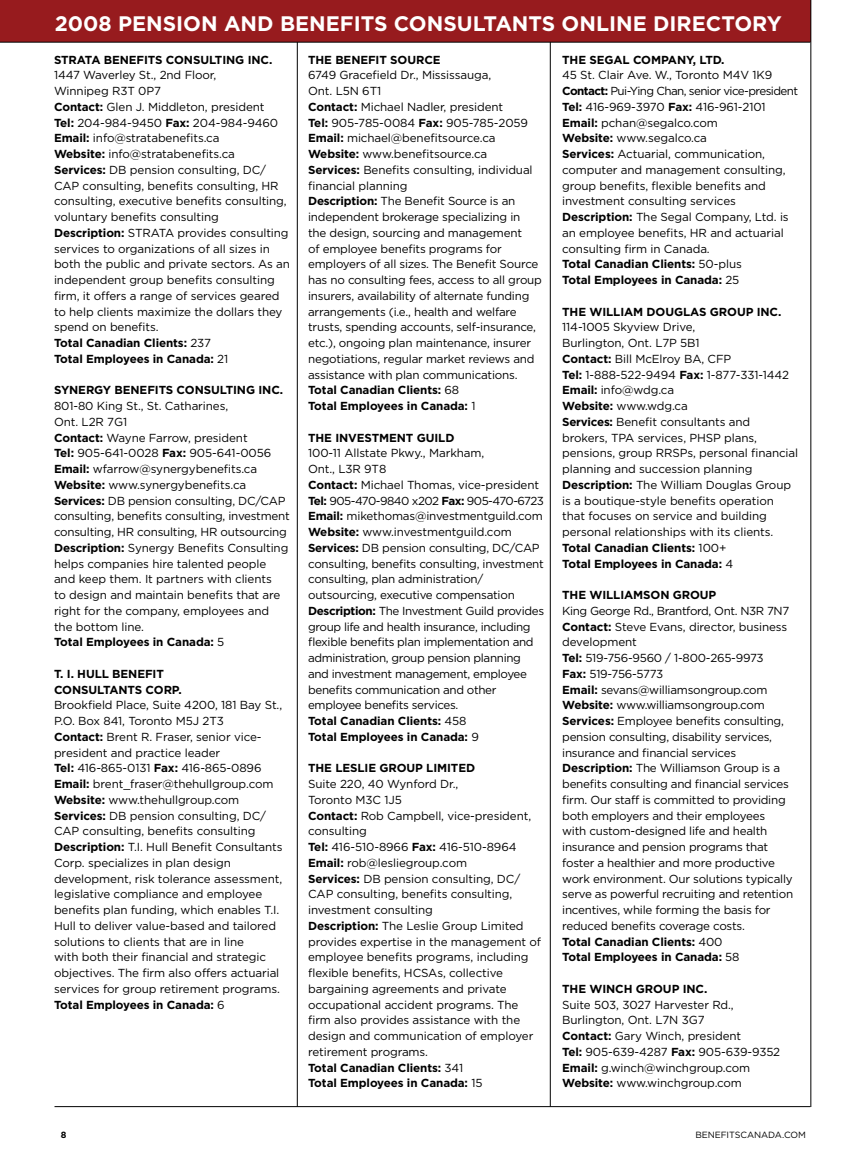
<style>
.page{position:relative;width:851px;height:1161px;background:#fff}
.page>*{position:absolute;margin:0;border:0;box-sizing:border-box;transform-origin:0 0}
.t1{font:700 21px "Gotham";color:#fff}
.t2{font:11.7px/15.8px "Gotham";letter-spacing:-.01em;color:#000}
.t3{font:11.7px/15.8px "Gotham";letter-spacing:-.03em;color:#000}
.t4{font:700 11.7px/15.8px "Gotham";letter-spacing:-.01em;color:#000}
.t5{font:9px "Gotham";letter-spacing:-.015em;color:#000}
.s1{font-weight:700}
</style>
<div class="page">
<div style="left:0;top:0;width:810px;height:42px;background:#971b1e"></div>
<hr style="left:54px;top:1106px;width:756px;height:1px;background:#000">
<hr style="left:810px;top:0;width:1px;height:1107px;background:#000">
<hr style="left:0;top:42px;width:810px;height:1px;background:#000">
<hr style="left:297px;top:42px;width:1px;height:1065px;background:#000">
<hr style="left:550px;top:42px;width:1px;height:1065px;background:#000">
<h1 class="t1" style="left:55px;top:12px;width:728px">2008 pension and benefits Consultants online directory</h1>
<p class="t4" style="left:54px;top:51px;width:9px">STRATA</p>
<p class="t4" style="left:104px;top:51px;width:170px">Benefits Consulting I nc.</p>
<p class="t2" style="left:54px;top:67px;width:234px">1447 Waverley St., 2nd Floor,<br>Winnipeg R3T 0P7<br><span class="s1">Contact:</span> Glen J. M iddleton, president <span class="s1">Tel:</span> 204-984-9450 <span class="s1">Fax:</span> 204-984-9460<br><span class="s1">Email:</span> info@stratabenefits.ca<br><span class="s1">Website:</span> info@stratabenefits.ca <span class="s1">Services:</span> DB pension consulting, DC/ CAP consulting, benefits consulting, HR consulting, executive benefits consulting, voluntary benefits consulting <span class="s1">Description:</span> ST RATA</p>
<p class="t2" style="left:54px;top:225px;width:237px;text-indent:124px">provides consulting services to organizations of all sizes in both the public and private sectors. As an independent group benefits consulting firm, it offers a range of services geared to help clients maximize the dollars they spend on benefits.<br><span class="s1">Total Canadian Clients:</span> 237<br><span class="s1">Total Employees in Canada:</span> 21</p>
<p class="t4" style="left:54px;top:382px;width:230px">Synergy Benefits Consulting I nc.</p>
<p class="t2" style="left:54px;top:398px;width:237px">801-80 King St., St. Catharines,<br>Ont. L2R 7G1<br><span class="s1">Contact:</span> Wayne Farrow, president<br><span class="s1">Tel:</span> 905-641-0028 <span class="s1">Fax:</span> 905-641-0056<br><span class="s1">Email:</span> wfarrow@synergybenefits.ca <span class="s1">Website:</span> www.synergybenefits.ca <span class="s1">Services:</span> DB pension consulting, DC/CAP consulting, benefits consulting, investment consulting, HR consulting, HR outsourcing <span class="s1">Description:</span> Synergy Benefits Consulting helps companies hire talented people and keep them. It partners with clients<br>to design and maintain benefits that are right for the company, employees and the bottom line.<br><span class="s1">Total Employees in Canada:</span> 5</p>
<p class="t4" style="left:54px;top:666px;width:129px">T. I. Hull Benefit<br>Consultants Corp.</p>
<p class="t2" style="left:54px;top:697px;width:230px">Brookfield Place, Suite 4200, 181 Bay St., P.O. Box 841, Toronto M 5J 2T3<br><span class="s1">Contact:</span> Brent R. Fraser, senior vice&shy;president and practice leader<br><span class="s1">Tel:</span> 416-865-0131 <span class="s1">Fax:</span> 416-865-0896<br><span class="s1">Email:</span> brent_fraser@thehullgroup.com <span class="s1">Website:</span> www.thehullgroup.com <span class="s1">Services:</span> DB pension consulting, DC/ CAP consulting, benefits consulting <span class="s1">Description:</span> T.I . Hull Benefit Consultants Corp. specializes in plan design development, risk tolerance assessment, legislative compliance and employee benefits plan funding, which enables T.I .<br>Hull to deliver value-based and tailored solutions to clients that are in line<br>with both their financial and strategic objectives. The firm also offers actuarial services for group retirement programs.<br><span class="s1">Total Employees in Canada:</span> 6</p>
<p class="t4" style="left:308px;top:51px;width:134px">The Benefit Source</p>
<p class="t2" style="left:308px;top:67px;width:235px">6749 Gracefield Dr., M ississauga,<br>Ont. L5N 6T1<br><span class="s1">Contact:</span> M ichael Nadler, president<br><span class="s1">Tel:</span> 905-785-0084 <span class="s1">Fax:</span> 905-785-2059<br><span class="s1">Email:</span> michael@benefitsource.ca <span class="s1">Website:</span> www.benefitsource.ca <span class="s1">Services:</span> Benefits consulting, individual financial planning<br><span class="s1">Description:</span> The Benefit Source is an independent brokerage specializing in<br>the design, sourcing and management<br>of employee benefits programs for employers of all sizes. The Benefit Source has no consulting fees, access to all group insurers, availability of alternate funding arrangements (i.e., health and welfare trusts, spending accounts, self-insurance, etc.), ongoing plan maintenance, insurer negotiations, regular market reviews and assistance with plan communications.<br><span class="s1">Total Canadian Clients:</span> 68<br><span class="s1">Total Employees in Canada:</span> 1</p>
<p class="t4" style="left:308px;top:429px;width:148px">The I nvestm ent Guild</p>
<p class="t3" style="left:308px;top:445px;width:237px">100-11 Allstate Pkwy., Markham,<br>Ont., L3R 9T8<br><span class="s1">Contact:</span> M ichael Thomas, vice-president <span class="s1">Tel:</span> 905-470-9840 x202 <span class="s1">Fax:</span> 905-470-6723<br><span class="s1">Email:</span> mikethomas@investmentguild.com <span class="s1">Website:</span> www.investmentguild.com <span class="s1">Services:</span> DB pension consulting, DC/CAP consulting, benefits consulting, investment consulting, plan administration/ outsourcing, executive compensation <span class="s1">Description:</span> The I nvestment Guild provides group life and health insurance, including flexible benefits plan implementation and administration, group pension planning and investment management, employee benefits communication and other employee benefits services.<br><span class="s1">Total Canadian Clients:</span> 458<br><span class="s1">Total Employees in Canada:</span> 9</p>
<p class="t4" style="left:308px;top:760px;width:168px">The Leslie Group Lim ited</p>
<p class="t2" style="left:308px;top:776px;width:234px">Suite 220, 40 Wynford D r.,<br>Toronto M3C 1J5<br><span class="s1">Contact:</span> Rob Campbell, vice-president, consulting<br><span class="s1">Tel:</span> 416-510-8966 <span class="s1">Fax:</span> 416-510-8964<br><span class="s1">Email:</span> rob@lesliegroup.com<br><span class="s1">Services:</span> DB pension consulting, DC/<br>CAP consulting, benefits consulting, investment consulting<br><span class="s1">Description:</span> The Leslie Group Limited provides expertise in the management of employee benefits programs, including flexible benefits, HCSA</p>
<p class="t2" style="left:308px;top:965px;width:227px;text-indent:129px">s, collective bargaining agreements and private occupational accident programs. The firm also provides assistance with the design and communication of employer retirement programs.<br><span class="s1">Total Canadian Clients:</span> 341<br><span class="s1">Total Employees in Canada:</span> 15</p>
<p class="t4" style="left:562px;top:51px;width:9px">THE</p>
<p class="t4" style="left:589px;top:51px;width:9px">SEGAL</p>
<p class="t4" style="left:633px;top:51px;width:38px">COMPANY</p>
<p class="t4" style="left:692px;top:51px;width:15px">, LTD</p>
<p class="t4" style="left:721px;top:51px;width:5px">.</p>
<p class="t2" style="left:562px;top:67px;width:237px">45 St. Clair Ave. W., Toronto M4V 1K9<br><span class="s1">Contact:</span> Pui-Ying Chan, senior vice-president <span class="s1">Tel:</span> 416-969-3970 <span class="s1">Fax:</span> 416-961-2101<br><span class="s1">Email:</span> pchan@segalco.com<br><span class="s1">Website:</span> www.segalco.ca<br><span class="s1">Services:</span> Actuarial, communication, computer and management consulting, group benefits, flexible benefits and investment consulting services <span class="s1">Description:</span> The Segal Company, Ltd. is an employee benefits, HR and actuarial consulting firm in Canada.<br><span class="s1">Total Canadian Clients:</span> 50-plus<br><span class="s1">Total Employees in Canada:</span> 25</p>
<p class="t4" style="left:562px;top:303px;width:221px">The William Douglas Group I nc.</p>
<p class="t2" style="left:562px;top:319px;width:237px">114-1005 Skyview D rive,<br>Burlington, Ont. L7P 5B1<br><span class="s1">Contact:</span> B ill M cE lroy BA, CF P<br><span class="s1">Tel:</span> 1-888-522-9494 <span class="s1">Fax:</span> 1-877-331-1442<br><span class="s1">Email:</span> info@wdg.ca<br><span class="s1">Website:</span> www.wdg.ca<br><span class="s1">Services:</span> Benefit consultants and brokers, TPA services, PHSP plans, pensions, group RRSPs, personal financial planning and succession planning <span class="s1">Description:</span> The William Douglas Group is a boutique-style benefits operation that focuses on service and building personal relationships with its clients.<br><span class="s1">Total Canadian Clients:</span> 100+<br><span class="s1">Total Employees in Canada:</span> 4</p>
<p class="t4" style="left:562px;top:587px;width:156px">the williamson group</p>
<p class="t2" style="left:562px;top:603px;width:232px">King George Rd., Brantford, Ont. N3R 7N 7<br><span class="s1">Contact:</span> Steve Evans, director, business development<br><span class="s1">Tel:</span> 519-756-9560 / 1-800-265-9973<br><span class="s1">Fax:</span> 519-756-5773<br><span class="s1">Email:</span> sevans@williamsongroup.com <span class="s1">Website:</span> www.williamsongroup.com <span class="s1">Services:</span> Employee benefits consulting, pension consulting, disability services, insurance and financial services <span class="s1">Description:</span> The Williamson Group is a benefits consulting and financial services firm. Our staff is committed to providing both employers and their employees<br>with custom-designed life and health insurance and pension programs that foster a healthier and more productive work environment. Our solutions typically serve as powerful recruiting and retention incentives, while forming the basis for reduced benefits coverage costs.<br><span class="s1">Total Canadian Clients:</span> 400<br><span class="s1">Total Employees in Canada:</span> 58</p>
<p class="t4" style="left:562px;top:981px;width:147px">The Winch Group I nc.</p>
<p class="t2" style="left:562px;top:997px;width:219px">Suite 503, 3027 Harvester Rd.,<br>Burlington, Ont. L7N 3G7<br><span class="s1">Contact:</span> Gary Winch, president<br><span class="s1">Tel:</span> 905-639-4287 <span class="s1">Fax:</span> 905-639-9352<br><span class="s1">Email:</span> g.winch@winchgroup.com<br><span class="s1">Website:</span> www.winchgroup.com</p>
<p class="t5" style="left:695px;top:1130px;width:112px">benefitscanada.com</p>
</div>
